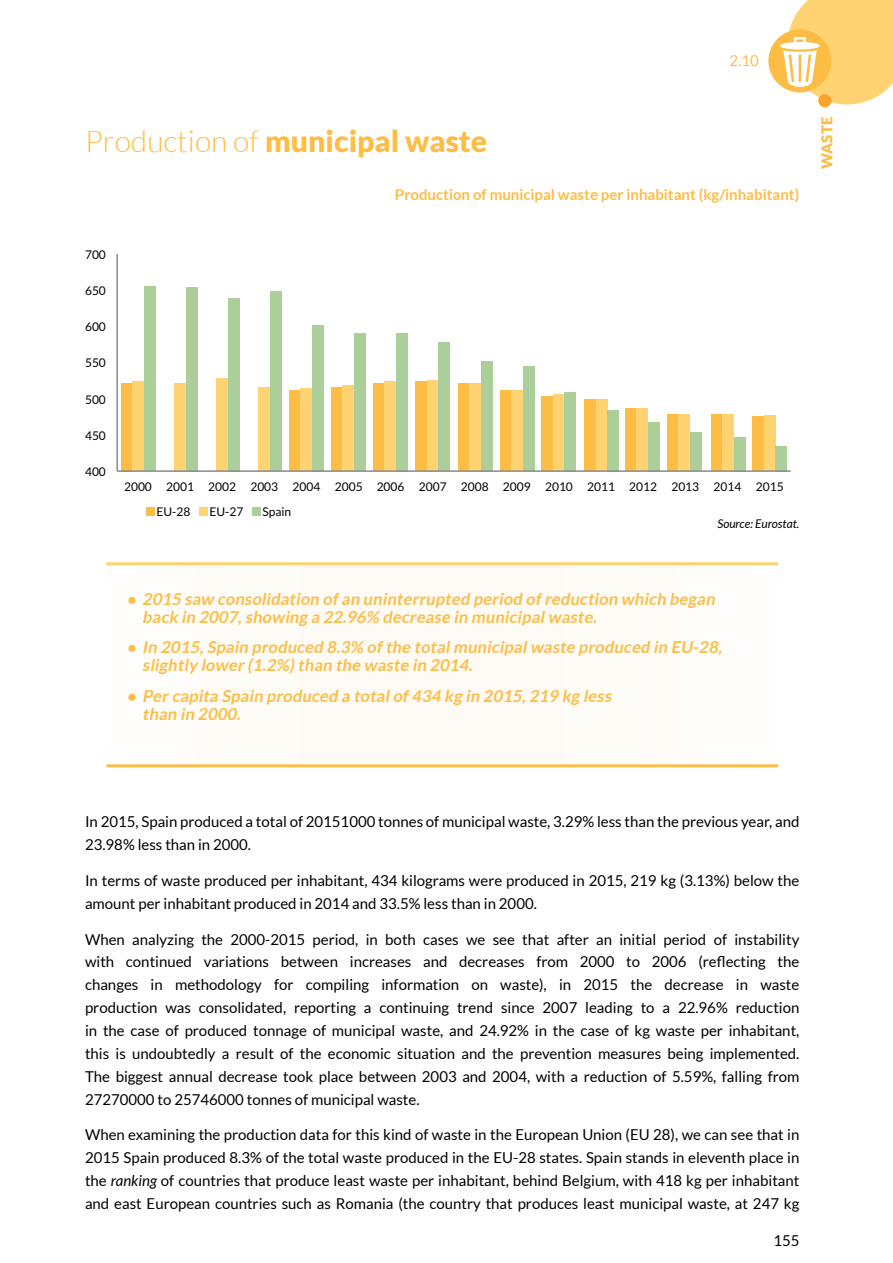
<style>
.page{position:relative;width:893px;height:1263px;background:#fff}
.page>*{position:absolute;margin:0;border:0;box-sizing:border-box;transform-origin:0 0}
.t1{font:900 30px "Lato";color:#fdbd45}
.t2{font:italic 700 16.5px/18px "Lato";color:#fdbd45}
.t3{font:15px/22.8px "Lato";color:#000}
.t4{font:700 15px "Lato";color:#fdbd45}
.t5{font:900 15px "Lato";color:#fdbd45}
.t6{font:15px "Lato";color:#fdbd45}
.t7{font:12px/25.5px "Lato";color:#000}
.t8{font:italic 12px "Lato";color:#000}
.s1{font-weight:300}
.s2{font-family:"Arial";font-weight:400;font-style:normal}
.s3{font-style:italic}
</style>
<div class="page">
<div style="left:818px;top:94px;width:13px;height:13px;background:#faa42c;border-radius:50%"></div>
<div style="left:768px;top:29px;width:63px;height:63px;background:#fdbd45;border-radius:50%"></div>
<svg style="left:780px;top:0;width:113px;height:105px"></svg>
<div style="left:106px;top:564px;width:672px;height:200px;background:#fefcf7"></div>
<div style="left:121px;top:383px;width:12px;height:88px;background:#fdbd45"></div>
<div style="left:133px;top:382px;width:11px;height:89px;background:#ffd272"></div>
<div style="left:144px;top:287px;width:12px;height:184px;background:#acce99"></div>
<div style="left:500px;top:390px;width:11px;height:81px;background:#fdbd45"></div>
<div style="left:511px;top:390px;width:12px;height:81px;background:#ffd272"></div>
<div style="left:523px;top:366px;width:11px;height:105px;background:#acce99"></div>
<div style="left:542px;top:397px;width:11px;height:74px;background:#fdbd45"></div>
<div style="left:553px;top:395px;width:11px;height:76px;background:#ffd272"></div>
<div style="left:565px;top:392px;width:11px;height:79px;background:#acce99"></div>
<div style="left:585px;top:400px;width:11px;height:71px;background:#fdbd45"></div>
<div style="left:596px;top:399px;width:12px;height:72px;background:#ffd272"></div>
<div style="left:608px;top:410px;width:11px;height:61px;background:#acce99"></div>
<div style="left:625px;top:409px;width:12px;height:62px;background:#fdbd45"></div>
<div style="left:637px;top:409px;width:11px;height:62px;background:#ffd272"></div>
<div style="left:648px;top:422px;width:12px;height:49px;background:#acce99"></div>
<div style="left:667px;top:414px;width:12px;height:57px;background:#fdbd45"></div>
<div style="left:679px;top:414px;width:11px;height:57px;background:#ffd272"></div>
<div style="left:690px;top:432px;width:12px;height:39px;background:#acce99"></div>
<div style="left:711px;top:415px;width:11px;height:56px;background:#fdbd45"></div>
<div style="left:722px;top:415px;width:12px;height:56px;background:#ffd272"></div>
<div style="left:734px;top:437px;width:12px;height:34px;background:#acce99"></div>
<div style="left:752px;top:416px;width:12px;height:55px;background:#fdbd45"></div>
<div style="left:764px;top:416px;width:11px;height:55px;background:#ffd272"></div>
<div style="left:775px;top:446px;width:12px;height:25px;background:#acce99"></div>
<div style="left:416px;top:382px;width:11px;height:89px;background:#fdbd45"></div>
<div style="left:427px;top:380px;width:11px;height:91px;background:#ffd272"></div>
<div style="left:439px;top:342px;width:11px;height:129px;background:#acce99"></div>
<div style="left:458px;top:384px;width:11px;height:87px;background:#fdbd45"></div>
<div style="left:469px;top:383px;width:12px;height:88px;background:#ffd272"></div>
<div style="left:481px;top:361px;width:11px;height:110px;background:#acce99"></div>
<div style="left:373px;top:383px;width:12px;height:88px;background:#fdbd45"></div>
<div style="left:385px;top:382px;width:11px;height:89px;background:#ffd272"></div>
<div style="left:396px;top:333px;width:12px;height:138px;background:#acce99"></div>
<div style="left:331px;top:388px;width:12px;height:83px;background:#fdbd45"></div>
<div style="left:343px;top:386px;width:11px;height:85px;background:#ffd272"></div>
<div style="left:354px;top:333px;width:12px;height:138px;background:#acce99"></div>
<div style="left:289px;top:391px;width:12px;height:80px;background:#fdbd45"></div>
<div style="left:301px;top:389px;width:11px;height:82px;background:#ffd272"></div>
<div style="left:312px;top:325px;width:12px;height:146px;background:#acce99"></div>
<div style="left:258px;top:387px;width:12px;height:84px;background:#ffd272"></div>
<div style="left:270px;top:291px;width:11px;height:180px;background:#acce99"></div>
<div style="left:174px;top:383px;width:12px;height:88px;background:#ffd272"></div>
<div style="left:186px;top:287px;width:11px;height:184px;background:#acce99"></div>
<div style="left:216px;top:378px;width:12px;height:93px;background:#ffd272"></div>
<div style="left:228px;top:298px;width:11px;height:173px;background:#acce99"></div>
<div style="left:146px;top:507px;width:8px;height:8px;background:#fdbd45"></div>
<div style="left:200px;top:507px;width:8px;height:8px;background:#ffd272"></div>
<div style="left:252px;top:507px;width:9px;height:8px;background:#acce99"></div>
<hr style="left:116px;top:254px;width:2px;height:217px;background:#878a8c">
<hr style="left:117px;top:470px;width:674px;height:2px;background:#878a8c">
<hr style="left:106px;top:562px;width:672px;height:3px;background:#ffd272">
<hr style="left:106px;top:764px;width:672px;height:3px;background:#fdbd45">
<p class="t6" style="left:730px;top:53px;width:31px">2.10</p>
<h1 class="t1" style="left:85px;top:123px;width:404px"><span class="s1">Production of</span> municipal waste</h1>
<p class="t4" style="left:395px;top:185px;width:406px">Production of municipal waste per inhabitant (kg/inhabitant)</p>
<p class="t7" style="left:85px;top:242px;width:22px">700</p>
<p class="t7" style="left:85px;top:278px;width:22px">650</p>
<p class="t7" style="left:85px;top:314px;width:22px">600</p>
<p class="t7" style="left:85px;top:350px;width:22px">550</p>
<p class="t7" style="left:85px;top:386px;width:22px">500</p>
<p class="t7" style="left:85px;top:423px;width:22px">450</p>
<p class="t7" style="left:85px;top:459px;width:22px">400</p>
<p class="t7" style="left:157px;top:474px;width:629px;text-indent:-32px">2000 2001 2002 2003 2004 2005 2006 2007 2008 2009 2010 2011 2012 2013 2014 2015<br>EU-28</p>
<p class="t7" style="left:209px;top:499px;width:35px">EU-27</p>
<p class="t7" style="left:262px;top:499px;width:30px">Spain</p>
<p class="t8" style="left:717px;top:517px;width:83px">Source: Eurostat.</p>
<p class="t5" style="left:818px;top:169px;width:53px;rotate:-90deg">WASTE</p>
<p class="t2" style="left:142px;top:589px;width:577px;text-indent:-15px"><span class="s2">●</span> 2015 saw consolidation of an uninterrupted period of reduction which began back in 2007,showing a 22.96% decrease in municipalwaste.</p>
<p class="t2" style="left:142px;top:638px;width:584px;text-indent:-15px"><span class="s2">●</span> In 2015,Spain produced 8.3% of the totalmunicipalwaste produced in EU-28, slightly lower (1.2%)than the waste in 2014.</p>
<p class="t2" style="left:142px;top:687px;width:474px;text-indent:-15px"><span class="s2">●</span> Per capita Spain produced a totalof 434 kg in 2015,219 kg less than in 2000.</p>
<p class="t3" style="left:85px;top:810px;width:716px">In 2015, Spain produced a total of 20151000 tonnes of municipal waste, 3.29% less than the previous year, and<br>23.98% less than in 2000.</p>
<p class="t3" style="left:85px;top:869px;width:716px">In terms of waste produced per inhabitant, 434 kilograms were produced in 2015, 219 kg (3.13%) below the amount per inhabitant produced in 2014 and 33.5% less than in 2000.</p>
<p class="t3" style="left:85px;top:927px;width:716px;text-align:justify">When analyzing the 2000-2015 period, in both cases we see that after an initial period of instability with continued variations between increases and decreases from 2000 to 2006 (reflecting the changes in methodology for compiling information on waste), in 2015 the decrease in waste production was consolidated, reporting a continuing trend since 2007 leading to a 22.96% reduction in the case of produced tonnage of municipal waste, and 24.92% in the case of kg waste per inhabitant, this is undoubtedly a result of the economic situation and the prevention measures being implemented.<br>The biggest annual decrease took place between 2003 and 2004, with a reduction of 5.59%, falling from 27270000 to 25746000 tonnes of municipal waste.</p>
<p class="t3" style="left:85px;top:1123px;width:716px;text-align:justify">When examining the production data for this kind of waste in the European Union (EU 28), we can see that in 2015 Spain produced 8.3% of the total waste produced in the EU-28 states. Spain stands in eleventh place in the <span class="s3">ranking</span> of countries that produce least waste per inhabitant, behind Belgium, with 418 kg per inhabitant and east European countries such as Romania (the country that produces least municipal waste, at 247 kg</p>
<p class="t3" style="left:773px;top:1229px;width:28px">155</p>
</div>
